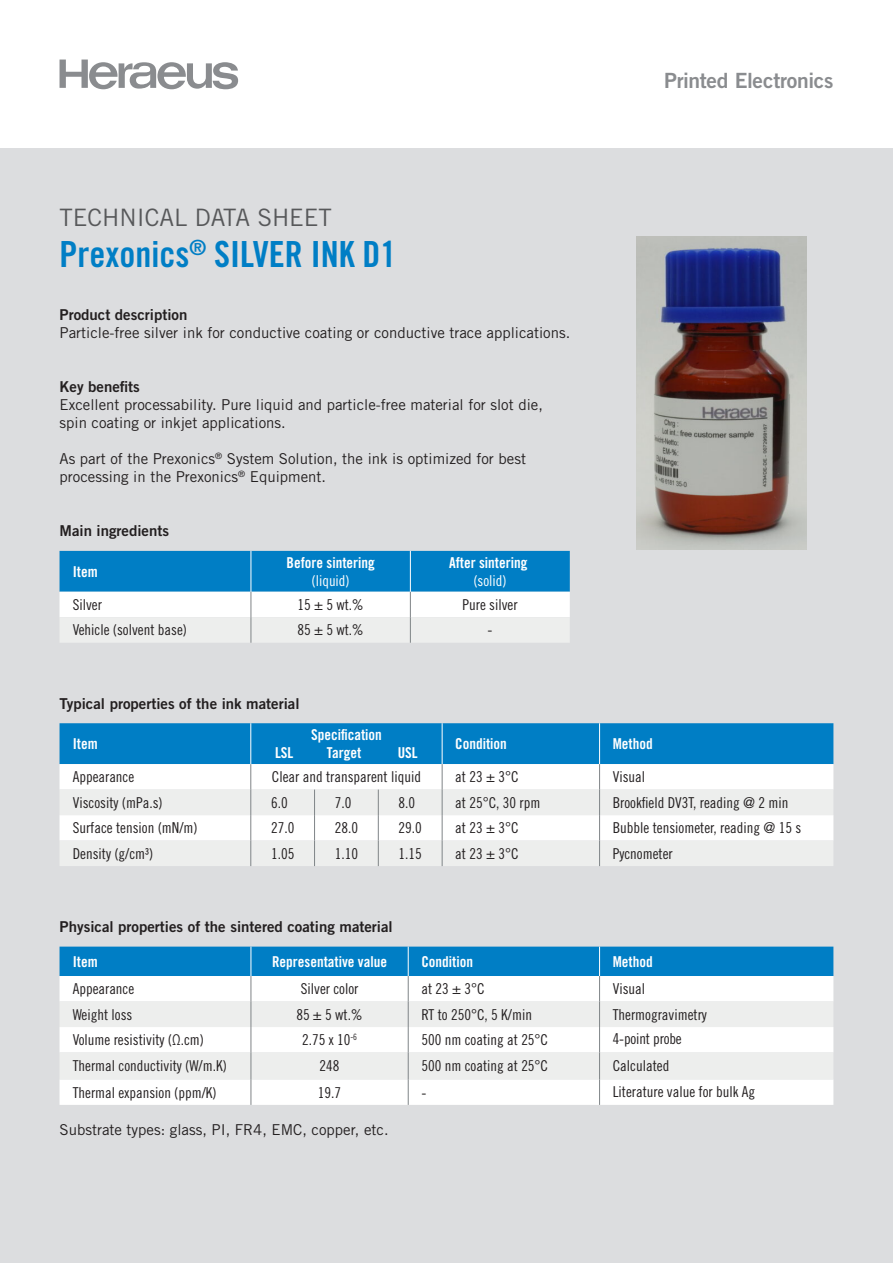
<style>
.page{position:relative;width:893px;height:1263px;background:#fff}
.page>*{position:absolute;margin:0;border:0;box-sizing:border-box;transform-origin:0 0}
.t1{font:36px "Trade Gothic LT Std Bd Cn 20";color:#007ec5}
.t2{font:24px "Trade Gothic LT Std";color:#57585a}
.t3{font:21px "Trade Gothic LT Pro Bd 2";letter-spacing:-.015em;color:#8a8c8f}
.t4{font:15px/26.2px "Trade Gothic LT Std Cn 18";color:#231f20}
.t5{font:15px/18.3px "Trade Gothic LT Std";color:#231f20}
.t6{font:15px "Trade Gothic LT Std Bd 2";color:#231f20}
.t7{font:15px "Trade Gothic LT Std Bd Cn 20";color:#fff}
.t8{font:15px "Trade Gothic LT Std Cn 18";color:#fff}
</style>
<div class="page">
<div style="left:0;top:148px;width:893px;height:1115px;background:#dcdddf"></div>
<svg style="left:60px;top:551px;width:510px;height:92px;background:#89c1e0"></svg>
<hr style="left:251px;top:551px;width:1px;height:41px;background:#fff">
<hr style="left:410px;top:551px;width:1px;height:41px;background:#fff">
<svg style="left:60px;top:723px;width:773px;height:143px;background:#afd3e7"></svg>
<hr style="left:250px;top:723px;width:1px;height:41px;background:#fff">
<hr style="left:442px;top:723px;width:1px;height:41px;background:#fff">
<hr style="left:599px;top:723px;width:1px;height:41px;background:#fff">
<svg style="left:60px;top:946px;width:773px;height:159px;background:#c9e1ed"></svg>
<hr style="left:251px;top:946px;width:1px;height:30px;background:#fff">
<hr style="left:408px;top:946px;width:1px;height:30px;background:#fff">
<hr style="left:599px;top:946px;width:1px;height:30px;background:#fff">
<svg style="left:60px;top:60px;width:178px;height:29px"></svg>
<img style="left:637px;top:236px;width:170px;height:313px">
<h3 class="t3" style="left:664px;top:67px;width:171px">Printed Electronics</h3>
<h2 class="t2" style="left:60px;top:203px;width:274px">TECHNICAL DATA SHEET</h2>
<h1 class="t1" style="left:60px;top:233px;width:338px">Prexonics<sup>®</sup> SILVER INK D1</h1>
<p class="t6" style="left:60px;top:306px;width:129px">Product description</p>
<p class="t5" style="left:60px;top:324px;width:512px">Particle-free silver ink for conductive coating or conductive trace applications.</p>
<p class="t6" style="left:60px;top:378px;width:82px">Key benefits</p>
<p class="t5" style="left:60px;top:395px;width:485px">Excellent processability. Pure liquid and particle-free material for slot die, spin coating or inkjet applications.</p>
<p class="t5" style="left:60px;top:450px;width:468px">As part of the Prexonics<sup>®</sup> System Solution, the ink is optimized for best processing in the Prexonics<sup>®</sup> Equipment.</p>
<p class="t6" style="left:60px;top:522px;width:111px">Main ingredients</p>
<p class="t7" style="left:73px;top:562px;width:27px">Item</p>
<p class="t7" style="left:287px;top:553px;width:90px">Before sintering</p>
<p class="t8" style="left:311px;top:571px;width:40px">(liquid)</p>
<p class="t7" style="left:449px;top:553px;width:80px">After sintering</p>
<p class="t8" style="left:473px;top:571px;width:35px">(solid)</p>
<p class="t4" style="left:73px;top:591px;width:31px">Silver</p>
<p class="t4" style="left:297px;top:591px;width:68px">15 ± 5 wt.%</p>
<p class="t4" style="left:463px;top:591px;width:56px">Pure silver</p>
<p class="t4" style="left:73px;top:617px;width:116px">Vehicle (solvent base)</p>
<p class="t4" style="left:297px;top:617px;width:68px">85 ± 5 wt.%</p>
<p class="t4" style="left:488px;top:617px;width:6px">-</p>
<p class="t6" style="left:60px;top:694px;width:242px">Typical properties of the ink material</p>
<p class="t7" style="left:73px;top:735px;width:27px">Item</p>
<p class="t7" style="left:311px;top:726px;width:72px">Specification</p>
<p class="t7" style="left:275px;top:744px;width:20px">LSL</p>
<p class="t7" style="left:327px;top:744px;width:36px">Target</p>
<p class="t7" style="left:398px;top:744px;width:21px">USL</p>
<p class="t7" style="left:455px;top:735px;width:53px">Condition</p>
<p class="t7" style="left:613px;top:735px;width:41px">Method</p>
<p class="t4" style="left:73px;top:764px;width:63px">Appearance</p>
<p class="t4" style="left:272px;top:764px;width:151px">Clear and transparent liquid</p>
<p class="t4" style="left:455px;top:764px;width:65px">at 23 ± 3°C</p>
<p class="t4" style="left:613px;top:764px;width:34px">Visual</p>
<p class="t4" style="left:73px;top:789px;width:91px">Viscosity (mPa.s)</p>
<p class="t4" style="left:271px;top:789px;width:18px">6.0</p>
<p class="t4" style="left:335px;top:789px;width:18px">7.0</p>
<p class="t4" style="left:399px;top:789px;width:18px">8.0</p>
<p class="t4" style="left:455px;top:789px;width:87px">at 25°C, 30 rpm</p>
<p class="t4" style="left:613px;top:789px;width:177px">Brookfield DV3T, reading @ 2 min</p>
<p class="t4" style="left:73px;top:815px;width:126px">Surface tension (mN/m)</p>
<p class="t4" style="left:271px;top:815px;width:25px">27.0</p>
<p class="t4" style="left:335px;top:815px;width:25px">28.0</p>
<p class="t4" style="left:399px;top:815px;width:25px">29.0</p>
<p class="t4" style="left:455px;top:815px;width:65px">at 23 ± 3°C</p>
<p class="t4" style="left:613px;top:815px;width:190px">Bubble tensiometer, reading @ 15 s</p>
<p class="t4" style="left:73px;top:840px;width:82px">Density (g/cm³)</p>
<p class="t4" style="left:271px;top:840px;width:25px">1.05</p>
<p class="t4" style="left:335px;top:840px;width:25px">1.10</p>
<p class="t4" style="left:399px;top:840px;width:25px">1.15</p>
<p class="t4" style="left:455px;top:840px;width:65px">at 23 ± 3°C</p>
<p class="t4" style="left:613px;top:840px;width:61px">Pycnometer</p>
<p class="t6" style="left:60px;top:917px;width:335px">Physical properties of the sintered coating material</p>
<p class="t7" style="left:73px;top:952px;width:27px">Item</p>
<p class="t7" style="left:272px;top:952px;width:116px">Representative value</p>
<p class="t7" style="left:421px;top:952px;width:53px">Condition</p>
<p class="t7" style="left:613px;top:952px;width:41px">Method</p>
<p class="t4" style="left:73px;top:975px;width:63px">Appearance</p>
<p class="t4" style="left:301px;top:975px;width:59px">Silver color</p>
<p class="t4" style="left:421px;top:975px;width:65px">at 23 ± 3°C</p>
<p class="t4" style="left:613px;top:975px;width:34px">Visual</p>
<p class="t4" style="left:73px;top:1001px;width:61px">Weight loss</p>
<p class="t4" style="left:296px;top:1001px;width:68px">85 ± 5 wt.%</p>
<p class="t4" style="left:421px;top:1001px;width:112px">RT to 250°C, 5 K/min</p>
<p class="t4" style="left:613px;top:1001px;width:96px">Thermogravimetry</p>
<p class="t4" style="left:73px;top:1026px;width:133px">Volume resistivity (Ω.cm)</p>
<p class="t4" style="left:302px;top:1026px;width:57px">2.75 x 10<sup>-6</sup></p>
<p class="t4" style="left:421px;top:1026px;width:128px">500 nm coating at 25°C</p>
<p class="t4" style="left:73px;top:1053px;width:156px">Thermal conductivity (W/m.K)</p>
<p class="t4" style="left:320px;top:1053px;width:21px">248</p>
<p class="t4" style="left:421px;top:1053px;width:128px">500 nm coating at 25°C</p>
<p class="t4" style="left:73px;top:1079px;width:146px">Thermal expansion (ppm/K)</p>
<p class="t4" style="left:318px;top:1079px;width:25px">19.7</p>
<p class="t4" style="left:421px;top:1079px;width:6px">-</p>
<p class="t4" style="left:613px;top:1026px;width:144px">4-point probe<br>Calculated<br>Literature value for bulk Ag</p>
<p class="t5" style="left:60px;top:1120px;width:331px">Substrate types: glass, PI, FR4, EMC, copper, etc.</p>
</div>
